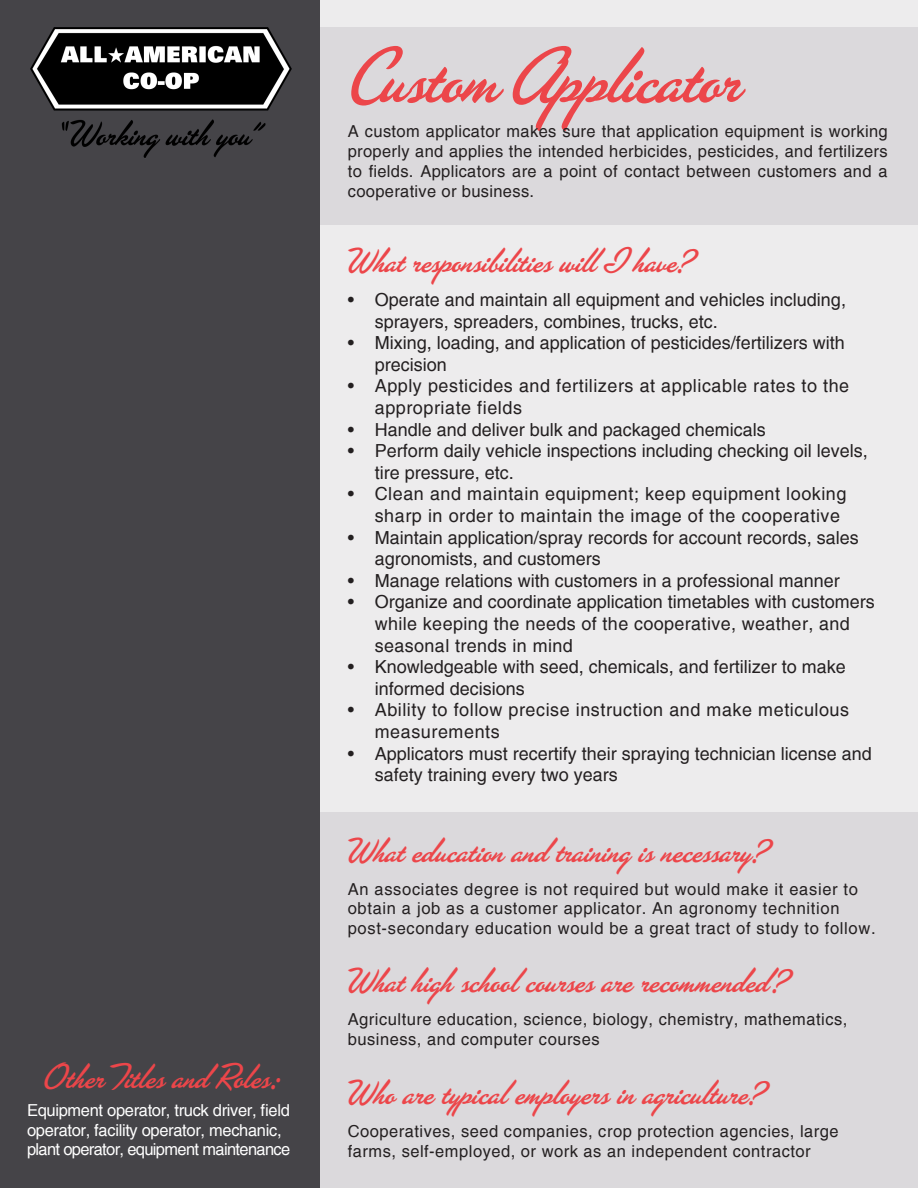
<style>
.page{position:relative;width:918px;height:1188px;background:#edeced}
.page>*{position:absolute;margin:0;border:0;box-sizing:border-box;transform-origin:0 0}
.t1{font:81px "Las Vegas OT Fabulous";letter-spacing:-.01em;color:#ec464a}
.t2{font:36px "Las Vegas OT Fabulous";color:#ec464a}
.t3{font:18px/21.6px "Helvetica";color:#231f20}
.t4{font:18px/21.6px "Helvetica";letter-spacing:.03em;color:#231f20}
.t5{font:18px/21.6px "Helvetica";letter-spacing:.02em;color:#231f20}
.t6{font:16.5px/19.8px "Helvetica";letter-spacing:.03em;color:#231f20}
.t7{font:16.5px/19.8px "Helvetica";letter-spacing:-.02em;color:#fff}
</style>
<div class="page">
<div style="left:0;top:27px;width:918px;height:198px;background:#dbd9dc"></div>
<div style="left:0;top:812px;width:918px;height:376px;background:#dbd9dc"></div>
<div style="left:0;top:0;width:320px;height:1188px;background:#454448"></div>
<img style="left:30px;top:27px;width:262px;height:131px">
<p class="t2" style="left:43px;top:1057px;width:237px">Other Titles and Roles:</p>
<p class="t7" style="left:27px;top:1101px;width:265px">Equipment operator, truck driver, field operator, facility operator, mechanic, plant operator, equipment maintenance</p>
<p class="t1" style="left:348px;top:32px;width:391px">Custom Applicator</p>
<p class="t6" style="left:348px;top:122px;width:541px;text-align:justify">A custom applicator makes sure that application equipment is working properly and applies the intended herbicides, pesticides, and fertilizers to fields. Applicators are a point of contact between customers and a cooperative or business.</p>
<p class="t2" style="left:348px;top:241px;width:344px">What responsibilities will I have?</p>
<p class="t3" style="left:375px;top:290px;width:473px;text-indent:-27px">• Operate and maintain all equipment and vehicles including, sprayers, spreaders, combines, trucks, etc.</p>
<p class="t3" style="left:375px;top:333px;width:472px;text-indent:-27px">• Mixing, loading, and application of pesticides/fertilizers with precision</p>
<p class="t4" style="left:375px;top:376px;width:476px;text-indent:-27px">• Apply pesticides and fertilizers at applicable rates to the appropriate fields</p>
<p class="t3" style="left:348px;top:419px;width:420px">• Handle and deliver bulk and packaged chemicals</p>
<p class="t3" style="left:375px;top:441px;width:495px;text-indent:-27px">• Perform daily vehicle inspections including checking oil levels, tire pressure, etc.</p>
<p class="t4" style="left:375px;top:484px;width:473px;text-indent:-27px">• Clean and maintain equipment; keep equipment looking sharp in order to maintain the image of the cooperative</p>
<p class="t3" style="left:375px;top:527px;width:486px;text-indent:-27px">• Maintain application/spray records for account records, sales agronomists, and customers</p>
<p class="t3" style="left:348px;top:570px;width:494px">• Manage relations with customers in a professional manner</p>
<p class="t5" style="left:375px;top:592px;width:502px;text-indent:-27px">• Organize and coordinate application timetables with customers while keeping the needs of the cooperative, weather, and seasonal trends in mind</p>
<p class="t3" style="left:375px;top:657px;width:473px;text-indent:-27px">• Knowledgeable with seed, chemicals, and fertilizer to make informed decisions</p>
<p class="t4" style="left:375px;top:700px;width:476px;text-indent:-27px">• Ability to follow precise instruction and make meticulous measurements</p>
<p class="t3" style="left:375px;top:743px;width:499px;text-indent:-27px">• Applicators must recertify their spraying technician license and safety training every two years</p>
<p class="t2" style="left:348px;top:831px;width:419px">What education and training is necessary?</p>
<p class="t6" style="left:348px;top:879px;width:529px">An associates degree is not required but would make it easier to obtain a job as a customer applicator. An agronomy technition post-secondary education would be a great tract of study to follow.</p>
<p class="t2" style="left:348px;top:961px;width:439px">What high school courses are recommended?</p>
<p class="t6" style="left:348px;top:1010px;width:501px">Agriculture education, science, biology, chemistry, mathematics, business, and computer courses</p>
<p class="t2" style="left:348px;top:1073px;width:416px">Who are typical employers in agriculture?</p>
<p class="t6" style="left:348px;top:1122px;width:492px">Cooperatives, seed companies, crop protection agencies, large farms, self-employed, or work as an independent contractor</p>
</div>
